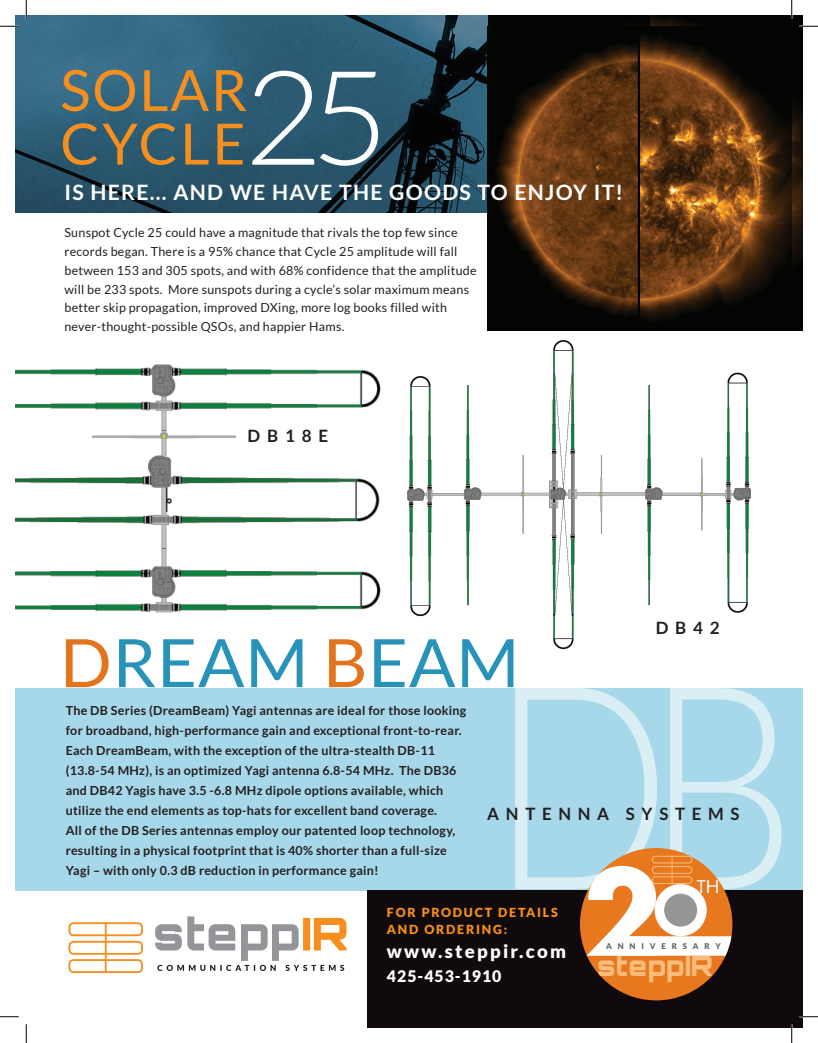
<style>
.page{position:relative;width:818px;height:1043px;background:#fff}
.page>*{position:absolute;margin:0;border:0;box-sizing:border-box;transform-origin:0 0}
.t1{font:300 283.88px "Lato";color:#fff;scale:.84 1}
.t2{font:300 131.25px "Lato";color:#fff}
.t3{font:700 116.12px "Futura";color:#fff}
.t4{font:66.88px "Lato";letter-spacing:.01em;color:#2893b9}
.t5{font:56.88px/53.5px "Lato";letter-spacing:.03em;color:#f68f1e}
.t6{font:900 26.75px "Orbitron";letter-spacing:.02em;color:#fcbc7b}
.t7{font:700 21.25px "Lato";letter-spacing:.06em;color:#fff}
.t8{font:900 18.5px "Lato";letter-spacing:.12em;color:#fff}
.t9{font:17.12px "Futura";color:#fff;scale:1.12 1}
.t10{font:700 17px "Lato";letter-spacing:.4em;color:#231f20}
.t11{font:900 15.88px "Lato";letter-spacing:.06em;color:#fff}
.t12{font:700 12.5px/20px "Lato";letter-spacing:.02em;color:#231f20}
.t13{font:12.5px/18.8px "Lato";letter-spacing:.02em;color:#231f20}
.t14{font:900 12.5px/17.5px "Lato";letter-spacing:.14em;color:#f68f1e}
.t15{font:900 7.88px "Lato";letter-spacing:.74em;color:#636366}
.s1{color:#e3741d}
.s2{font-size:28px}
</style>
<div class="page">
<div style="left:15px;top:688px;width:787px;height:202px;background:#a7d8e9"></div>
<svg style="left:155px;top:916px;width:191px;height:54px"></svg>
<div style="left:68px;top:922px;width:75px;height:14px;border:2px solid #f68f1e;border-radius:4px"></div>
<div style="left:68px;top:940px;width:75px;height:14px;border:2px solid #f68f1e;border-radius:4px"></div>
<div style="left:68px;top:959px;width:75px;height:14px;border:2px solid #f68f1e;border-radius:4px"></div>
<hr style="left:105px;top:922px;width:2px;height:51px;background:#f68f1e">
<div style="left:368px;top:890px;width:434px;height:138px;background:#110a0c"></div>
<img style="left:15px;top:15px;width:473px;height:198px">
<img style="left:488px;top:15px;width:314px;height:315px">
<img style="left:488px;top:26px;width:303px;height:304px">
<img style="left:407px;top:340px;width:344px;height:310px">
<img style="left:15px;top:364px;width:366px;height:249px">
<div style="left:580px;top:848px;width:152px;height:152px;background:#e7781e;border-radius:50%"></div>
<div style="left:659px;top:888px;width:43px;height:43px;background:#979697;border-radius:50%"></div>
<div style="left:654px;top:884px;width:52px;height:52px;border:10px solid #fff;border-radius:50%"></div>
<svg style="left:618px;top:936px;width:113px;height:19px;background:#faf8f7"></svg>
<div style="left:651px;top:855px;width:41px;height:8px;border:1px solid #fcbc7b;border-radius:3px"></div>
<div style="left:651px;top:866px;width:41px;height:7px;border:1px solid #fcbc7b;border-radius:3px"></div>
<div style="left:651px;top:876px;width:41px;height:8px;border:1px solid #fcbc7b;border-radius:3px"></div>
<svg style="left:671px;top:855px;width:1px;height:29px"></svg>
<svg style="left:0;top:25px;width:19px;height:2px"></svg>
<svg style="left:799px;top:25px;width:19px;height:2px"></svg>
<svg style="left:0;top:1016px;width:19px;height:1px"></svg>
<svg style="left:799px;top:1015px;width:19px;height:2px"></svg>
<svg style="left:25px;top:0;width:2px;height:19px"></svg>
<svg style="left:25px;top:1024px;width:2px;height:18px"></svg>
<svg style="left:790px;top:0;width:2px;height:19px"></svg>
<svg style="left:790px;top:1024px;width:2px;height:18px"></svg>
<h3 class="t5" style="left:60px;top:63px;width:189px">SOLAR<br>CYCLE</h3>
<h3 class="t7" style="left:64px;top:180px;width:560px">IS HERE... AND WE HAVE THE GOODS TO ENJOY IT!</h3>
<h2 class="t2" style="left:243px;top:47px;width:146px">25</h2>
<p class="t13" style="left:64px;top:223px;width:413px">Sunspot Cycle 25 could have a magnitude that rivals the top few since records began. There is a 95% chance that Cycle 25 amplitude will fall between 153 and 305 spots, and with 68% confidence that the amplitude will be 233 spots. More sunspots during a cycle’s solar maximum means better skip propagation, improved DXing, more log books filled with never-thought-possible QSOs, and happier Hams.</p>
<h3 class="t10" style="left:247px;top:426px;width:82px">DB18E</h3>
<h3 class="t10" style="left:655px;top:618px;width:66px">DB42</h3>
<h3 class="t4" style="left:60px;top:625px;width:461px"><span class="s1">D</span>REAM <span class="s1">B</span>EAM</h3>
<p class="t12" style="left:66px;top:700px;width:402px">The DB Series (DreamBeam) Yagi antennas are ideal for those looking for broadband, high-performance gain and exceptional front-to-rear.<br>Each DreamBeam, with the exception of the ultra-stealth DB-11 (13.8-54 MHz), is an optimized Yagi antenna 6.8-54 MHz. The DB36 and DB42 Yagis have 3.5 -6.8 MHz dipole options available, which utilize the end elements as top-hats for excellent band coverage.<br>All of the DB Series antennas employ our patented loop technology, resulting in a physical footprint that is 40% shorter than a full-size Yagi – with only 0.3 dB reduction in performance gain!</p>
<h1 class="t1" style="left:490px;top:634px;width:368px">DB</h1>
<h3 class="t10" style="left:487px;top:804px;width:254px">ANTENNA SYSTEMS</h3>
<h3 class="t3" style="left:583px;top:828px;width:80px">2</h3>
<h3 class="t9" style="left:697px;top:875px;width:22px">TH</h3>
<p class="t14" style="left:387px;top:903px;width:172px">FOR PRODUCT DETAILS<br>AND ORDERING:</p>
<h3 class="t8" style="left:387px;top:940px;width:180px">www.steppir.com</h3>
<p class="t11" style="left:387px;top:966px;width:116px">425-453-1910</p>
<p class="t15" style="left:606px;top:941px;width:116px">ANNIVERSARY</p>
<h3 class="t6" style="left:597px;top:950px;width:118px">stepp<span class="s2">IR</span></h3>
</div>
